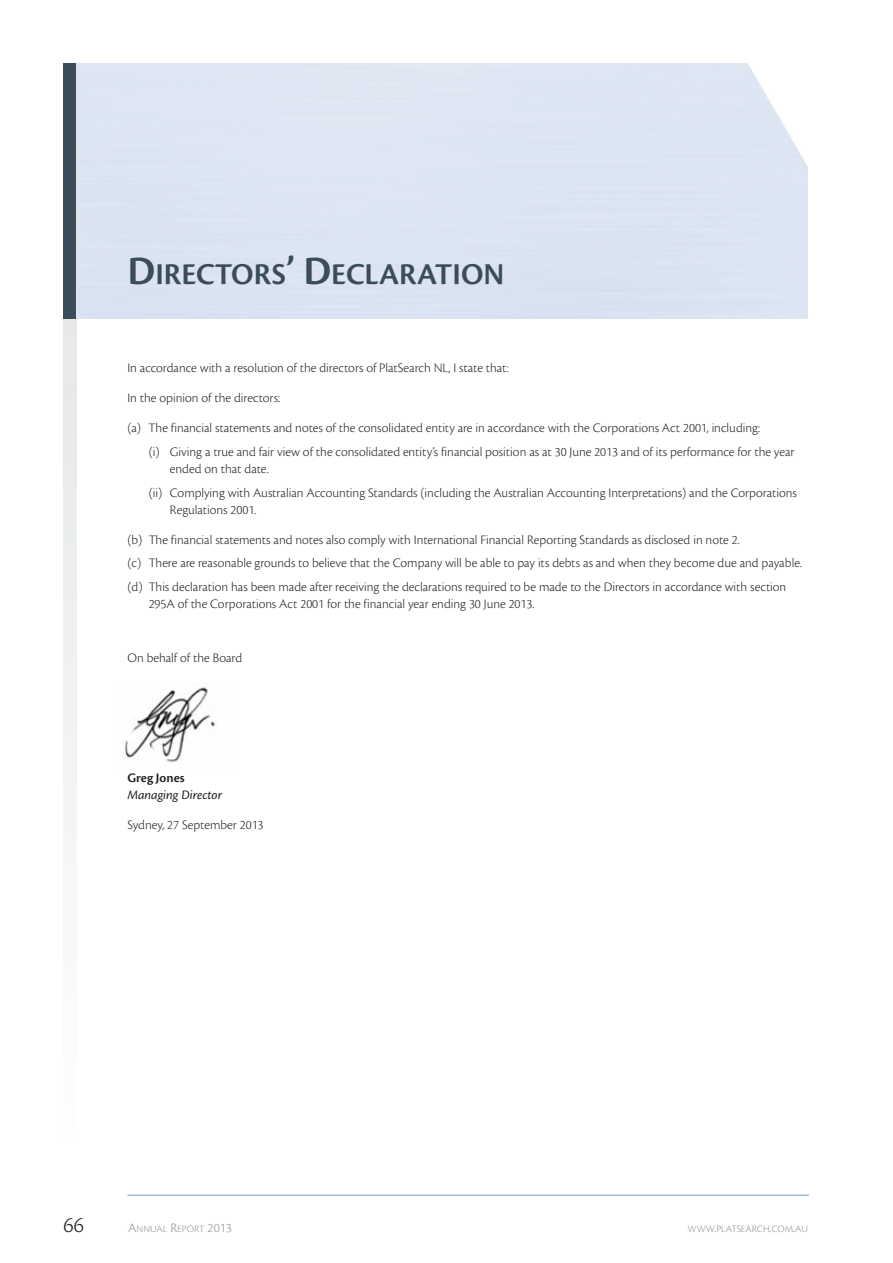
<style>
.page{position:relative;width:893px;height:1263px;background:#fff}
.page>*{position:absolute;margin:0;border:0;box-sizing:border-box;transform-origin:0 0}
.t1{font:600 31.5px "Cronos Pro";color:#3b4c5b}
.t2{font:22.5px "Cronos Pro Lt Capt";color:#231f20}
.t3{font:300 13.5px/23.7px "Cronos Pro";color:#231f20}
.t4{font:italic 13.5px "Cronos Pro";color:#231f20}
.t5{font:600 13.5px "Cronos Pro";letter-spacing:.005em;color:#231f20}
.t6{font:10.2px "Cronos Pro Lt Capt";letter-spacing:-.005em;color:#939598}
.s1{font-size:42px}
.s2{font-size:13.5px}
</style>
<div class="page">
<div style="left:64px;top:140px;width:12px;height:1015px;background:#f1f3f4"></div>
<img style="left:124px;top:687px;width:92px;height:76px">
<div style="left:64px;top:64px;width:12px;height:255px;background:#3b4c5b"></div>
<hr style="left:127px;top:1195px;width:681px;height:1px;background:#7495c5">
<h1 class="t1" style="left:127px;top:263px;width:378px"><span class="s1">D</span>IRECTORS<span class="s1">’ D</span>ECLARATION</h1>
<p class="t3" style="left:127px;top:357px;width:383px">In accordance with a resolution of the directors of PlatSearch NL, I state that:</p>
<p class="t3" style="left:127px;top:387px;width:154px">In the opinion of the directors:</p>
<p class="t3" style="left:149px;top:417px;width:647px;text-indent:-21px">(a) The financial statements and notes of the consolidated entity are in accordance with the Corporations Act 2001, including:<br>(i) Giving a true and fair view of the consolidated entity’s financial position as at 30 June 2013 and of its performance for the year</p>
<p class="t3" style="left:149px;top:458px;width:649px;text-indent:21px">ended on that date.<br>(ii) Complying with Australian Accounting Standards (including the Australian Accounting Interpretations) and the Corporations</p>
<p class="t3" style="left:170px;top:499px;width:88px">Regulations 2001.</p>
<p class="t3" style="left:127px;top:529px;width:676px">(b) The financial statements and notes also comply with International Financial Reporting Standards as disclosed in note 2.<br>(c) There are reasonable grounds to believe that the Company will be able to pay its debts as and when they become due and payable. (d) This declaration has been made after receiving the declarations required to be made to the Directors in accordance with section</p>
<p class="t3" style="left:149px;top:593px;width:387px">295A of the Corporations Act 2001 for the financial year ending 30 June 2013.</p>
<p class="t3" style="left:127px;top:647px;width:116px">On behalf of the Board</p>
<p class="t5" style="left:127px;top:773px;width:59px">Greg Jones</p>
<p class="t4" style="left:127px;top:790px;width:96px">Managing Director</p>
<p class="t3" style="left:127px;top:814px;width:138px">Sydney, 27 September 2013</p>
<h2 class="t2" style="left:64px;top:1211px;width:22px">66</h2>
<p class="t6" style="left:128px;top:1222px;width:105px"><span class="s2">A</span>NNUAL <span class="s2">R</span>EPORT <span class="s2">2013</span></p>
<p class="t6" style="left:687px;top:1222px;width:122px">WWW<span class="s2">.</span>PLATSEARCH<span class="s2">.</span>COM<span class="s2">.</span>AU</p>
</div>
